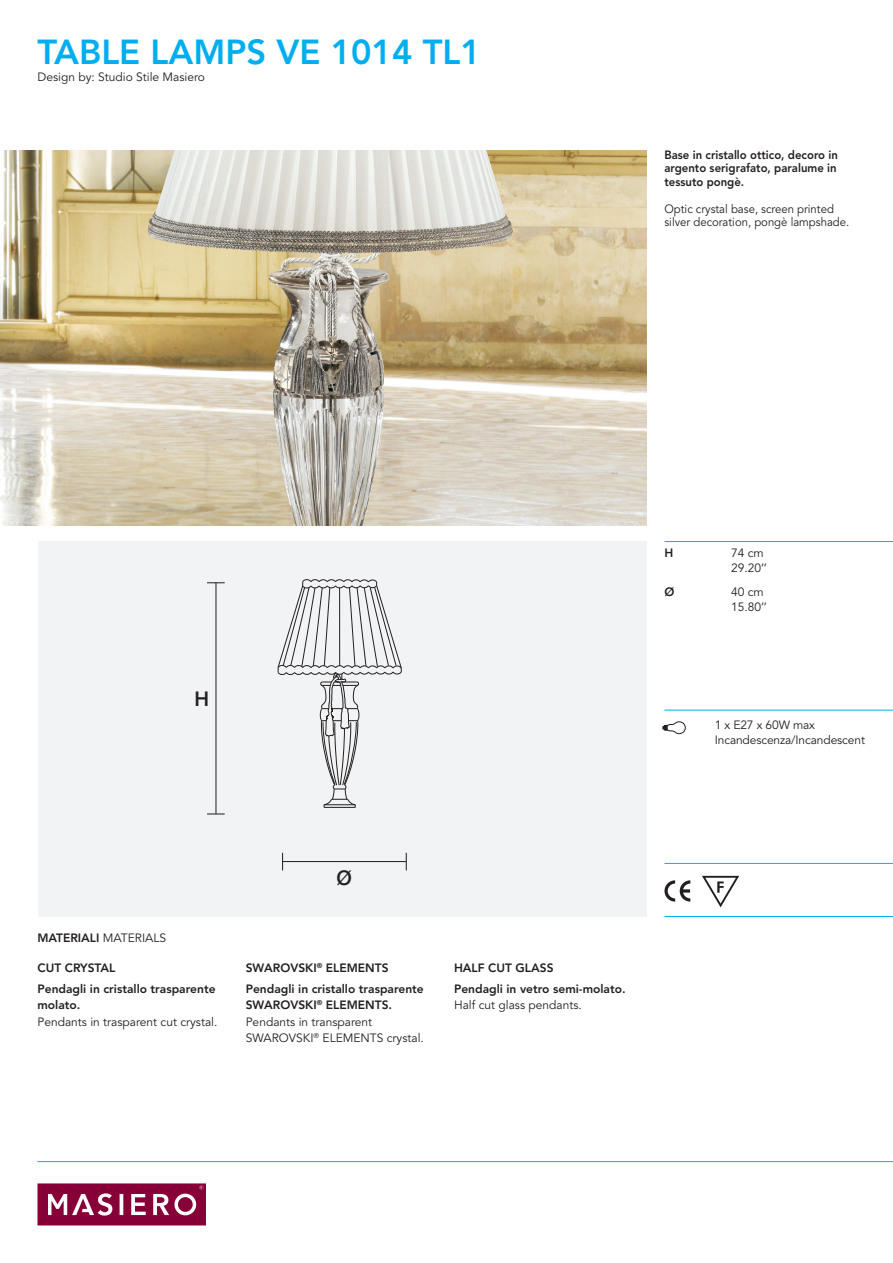
<style>
.page{position:relative;width:893px;height:1263px;background:#fff}
.page>*{position:absolute;margin:0;border:0;box-sizing:border-box;transform-origin:0 0}
.t1{font:800 34.5px "Avenir LT Std";color:#00aeef}
.t2{font:500 20.4px "Helvetica Neue LT Std";color:#231f20}
.t3{font:800 12px/16.5px "Avenir LT Std";color:#231f20}
.t4{font:12px "Avenir LT Std";color:#231f20}
.t5{font:800 12px/13.5px "Avenir LT Std";color:#231f20;text-align:justify;scale:.94 1}
.t6{font:12px/13.5px "Avenir LT Std";color:#231f20;scale:.94 1}
.s1{font-weight:400}
</style>
<div class="page">
<svg style="left:38px;top:1183px;width:168px;height:42px;background:#9c2f5c"></svg>
<hr style="left:664px;top:710px;width:229px;height:1px;background:#00aeef">
<hr style="left:664px;top:863px;width:229px;height:1px;background:#00aeef">
<hr style="left:665px;top:541px;width:228px;height:1px;background:#00aeef">
<hr style="left:664px;top:916px;width:229px;height:1px;background:#00aeef">
<hr style="left:38px;top:1161px;width:855px;height:1px;background:#00aeef">
<svg style="left:664px;top:876px;width:75px;height:31px"></svg>
<img style="left:0;top:150px;width:646px;height:375px">
<div style="left:38px;top:542px;width:608px;height:375px;background:#f2f3f4"></div>
<svg style="left:662px;top:721px;width:24px;height:13px"></svg>
<hr style="left:215px;top:583px;width:1px;height:231px;background:#231f20">
<svg style="left:207px;top:582px;width:18px;height:1px"></svg>
<svg style="left:207px;top:813px;width:18px;height:1px"></svg>
<hr style="left:282px;top:861px;width:124px;height:1px;background:#231f20">
<svg style="left:282px;top:853px;width:1px;height:17px"></svg>
<svg style="left:406px;top:853px;width:1px;height:17px"></svg>
<hr style="left:324px;top:807px;width:31px;height:1px;background:#231f20">
<svg style="left:277px;top:579px;width:125px;height:228px"></svg>
<hr style="left:339px;top:588px;width:1px;height:78px;background:#231f20">
<p class="t1" style="left:38px;top:31px;width:445px">TABLE LAMPS VE 1014 TL1</p>
<p class="t4" style="left:38px;top:70px;width:169px">Design by: Studio Stile Masiero</p>
<p class="t5" style="left:664px;top:148px;width:186px">Base in cristallo ottico, decoro in argento serigrafato, paralume in tessuto pongè.</p>
<p class="t6" style="left:664px;top:202px;width:198px">Optic crystal base, screen printed silver decoration, pongè lampshade.</p>
<p class="t2" style="left:195px;top:686px;width:16px">H</p>
<p class="t3" style="left:664px;top:545px;width:10px">H</p>
<p class="t4" style="left:731px;top:546px;width:34px">74 cm</p>
<p class="t4" style="left:731px;top:561px;width:37px">29.20’’</p>
<p class="t3" style="left:664px;top:584px;width:11px">Ø</p>
<p class="t4" style="left:731px;top:585px;width:34px">40 cm</p>
<p class="t4" style="left:731px;top:600px;width:37px">15.80’’</p>
<p class="t4" style="left:715px;top:718px;width:102px">1 x E27 x 60W max</p>
<p class="t4" style="left:715px;top:733px;width:152px">Incandescenza/Incandescent</p>
<p class="t2" style="left:336px;top:866px;width:17px">Ø</p>
<p class="t3" style="left:38px;top:930px;width:130px">MATERIALI <span class="s1">MATERIALS</span></p>
<p class="t3" style="left:38px;top:960px;width:79px">CUT CRYSTAL</p>
<p class="t3" style="left:246px;top:960px;width:144px">SWAROVSKI<sup>®</sup> ELEMENTS</p>
<p class="t3" style="left:454px;top:960px;width:101px">HALF CUT GLASS</p>
<p class="t3" style="left:38px;top:980px;width:180px">Pendagli in cristallo trasparente molato.</p>
<p class="t4" style="left:38px;top:1015px;width:181px">Pendants in trasparent cut crystal.</p>
<p class="t3" style="left:246px;top:980px;width:180px">Pendagli in cristallo trasparente<br>SWAROVSKI<sup>®</sup> ELEMENTS.<br><span class="s1">Pendants in transparent<br>SWAROVSKI</span><sup>®</sup> <span class="s1">ELEMENTS crystal.</span></p>
<p class="t3" style="left:454px;top:980px;width:173px">Pendagli in vetro semi-molato.</p>
<p class="t4" style="left:454px;top:998px;width:129px">Half cut glass pendants.</p>
</div>
